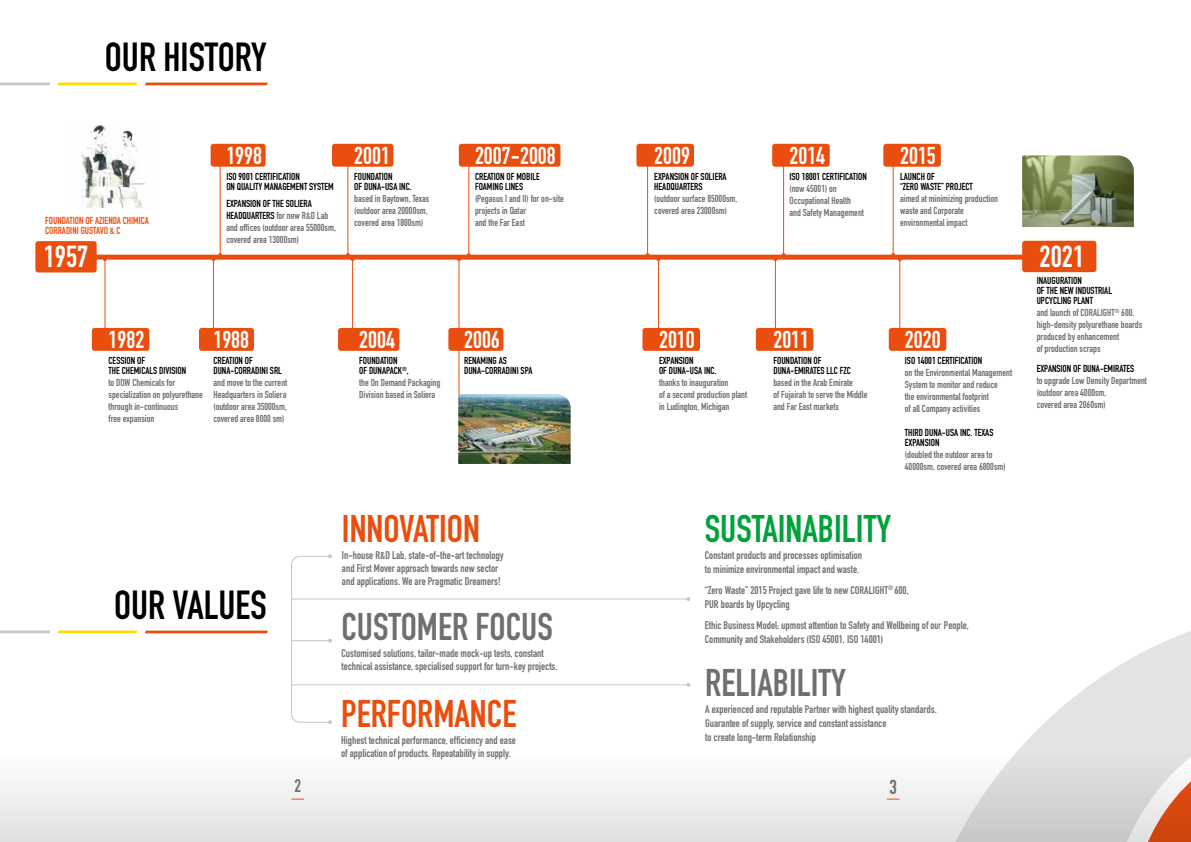
<style>
.page{position:relative;width:1191px;height:842px;background:#fff}
.page>*{position:absolute;margin:0;border:0;box-sizing:border-box;transform-origin:0 0}
.t1{font:700 40px "DIN Condensed";color:#000}
.t2{font:700 38px "DIN Condensed";color:#706f6f}
.t3{font:700 38px "DIN Condensed";color:#e94e0f}
.t4{font:700 38px "DIN Condensed";color:#00a13a}
.t5{font:700 30px "DIN Condensed";color:#fff}
.t6{font:700 24px "DIN Condensed";color:#fff}
.t7{font:700 20px "DIN Condensed";color:#706f6f}
.t8{font:700 18px "DIN Condensed";color:#706f6f}
.t9{font:700 11px/13px "DIN Condensed";color:#706f6f}
.t10{font:700 10px/12px "DIN Condensed";color:#706f6f}
.t11{font:700 10px/10px "DIN Condensed";color:#000}
.t12{font:700 10px/10px "DIN Condensed";color:#e94e0f}
.s1{color:#000}
</style>
<div class="page">
<div style="left:0;top:732px;width:1191px;height:110px;background:linear-gradient(to bottom,#fff,#e2e1e1)"></div>
<img style="left:81px;top:125px;width:64px;height:83px">
<hr style="left:291px;top:598px;width:397px;height:1px;background:#c6c6c6">
<svg style="left:686px;top:597px;width:4px;height:4px"></svg>
<hr style="left:291px;top:684px;width:397px;height:1px;background:#c6c6c6">
<svg style="left:686px;top:683px;width:4px;height:4px"></svg>
<div style="left:35px;top:241px;width:62px;height:31px;background:#e94e0f;border-radius:3px"></div>
<div style="left:1022px;top:241px;width:74px;height:31px;background:#e94e0f;border-radius:3px"></div>
<div style="left:199px;top:328px;width:55px;height:23px;background:#e94e0f;border-radius:3px"></div>
<div style="left:338px;top:328px;width:61px;height:23px;background:#e94e0f;border-radius:3px"></div>
<div style="left:448px;top:328px;width:55px;height:23px;background:#e94e0f;border-radius:3px"></div>
<div style="left:636px;top:144px;width:58px;height:23px;background:#e94e0f;border-radius:3px"></div>
<div style="left:642px;top:328px;width:58px;height:23px;background:#e94e0f;border-radius:3px"></div>
<div style="left:756px;top:328px;width:57px;height:23px;background:#e94e0f;border-radius:3px"></div>
<div style="left:883px;top:144px;width:58px;height:23px;background:#e94e0f;border-radius:3px"></div>
<div style="left:888px;top:328px;width:58px;height:23px;background:#e94e0f;border-radius:3px"></div>
<div style="left:772px;top:144px;width:57px;height:23px;background:#e94e0f;border-radius:3px"></div>
<div style="left:92px;top:328px;width:57px;height:23px;background:#e94e0f;border-radius:3px"></div>
<div style="left:211px;top:144px;width:55px;height:23px;background:#e94e0f;border-radius:3px"></div>
<hr style="left:104px;top:259px;width:1px;height:81px;background:#e94e0f">
<hr style="left:213px;top:259px;width:1px;height:81px;background:#e94e0f">
<hr style="left:352px;top:259px;width:1px;height:86px;background:#e94e0f">
<hr style="left:458px;top:259px;width:1px;height:141px;background:#e94e0f">
<hr style="left:658px;top:259px;width:1px;height:81px;background:#e94e0f">
<hr style="left:775px;top:259px;width:1px;height:82px;background:#e94e0f">
<hr style="left:220px;top:160px;width:1px;height:95px;background:#e94e0f">
<svg style="left:211px;top:253px;width:11px;height:8px"></svg>
<hr style="left:647px;top:152px;width:1px;height:103px;background:#e94e0f">
<hr style="left:783px;top:152px;width:1px;height:103px;background:#e94e0f">
<svg style="left:773px;top:253px;width:12px;height:8px"></svg>
<hr style="left:892px;top:152px;width:1px;height:103px;background:#e94e0f">
<hr style="left:899px;top:259px;width:1px;height:82px;background:#e94e0f">
<svg style="left:891px;top:253px;width:10px;height:8px"></svg>
<div style="left:70px;top:255px;width:972px;height:5px;background:#e94e0f"></div>
<div style="left:332px;top:144px;width:61px;height:23px;background:#e94e0f;border-radius:3px"></div>
<hr style="left:347px;top:147px;width:1px;height:108px;background:#e94e0f">
<svg style="left:346px;top:253px;width:8px;height:8px"></svg>
<div style="left:459px;top:144px;width:101px;height:23px;background:#e94e0f;border-radius:3px"></div>
<hr style="left:468px;top:161px;width:1px;height:94px;background:#e94e0f">
<svg style="left:291px;top:554px;width:41px;height:170px"></svg>
<img style="left:1022px;top:155px;width:111px;height:72px">
<img style="left:458px;top:394px;width:112px;height:70px">
<svg style="left:0;top:83px;width:50px;height:2px"></svg>
<svg style="left:58px;top:83px;width:79px;height:2px"></svg>
<svg style="left:145px;top:83px;width:123px;height:2px"></svg>
<svg style="left:0;top:631px;width:50px;height:2px"></svg>
<svg style="left:58px;top:631px;width:79px;height:2px"></svg>
<svg style="left:145px;top:631px;width:123px;height:2px"></svg>
<svg style="left:939px;top:631px;width:252px;height:211px"></svg>
<svg style="left:1136px;top:728px;width:55px;height:114px;background:#e0beb0"></svg>
<svg style="left:291px;top:799px;width:13px;height:1px"></svg>
<svg style="left:887px;top:799px;width:12px;height:1px"></svg>
<h1 class="t1" style="left:105px;top:30px;width:163px">OUR HISTORY</h1>
<p class="t12" style="left:45px;top:215px;width:105px">FOUNDATION OF AZIENDA CHIMICA<br>CORRADINI GUSTAVO &amp; C</p>
<h3 class="t5" style="left:44px;top:237px;width:46px">1957</h3>
<h3 class="t6" style="left:226px;top:139px;width:37px">1998</h3>
<p class="t11" style="left:226px;top:171px;width:109px">ISO 9001 CERTIFICATION<br>ON QUALITY MANAGEMENT SYSTEM</p>
<p class="t10" style="left:226px;top:197px;width:111px"><span class="s1">EXPANSION OF THE SOLIERA<br>HEADQUARTERS</span> for new R&amp;D Lab and offices (outdoor area 55000sm, covered area 13000sm)</p>
<h3 class="t6" style="left:354px;top:139px;width:37px">2001</h3>
<p class="t11" style="left:354px;top:171px;width:59px">FOUNDATION<br>OF DUNA-USA INC.</p>
<p class="t10" style="left:354px;top:192px;width:77px">based in Baytown, Texas (outdoor area 20000sm, covered area 1800sm)</p>
<h3 class="t6" style="left:475px;top:139px;width:82px">2007-2008</h3>
<p class="t11" style="left:475px;top:171px;width:66px">CREATION OF MOBILE<br>FOAMING LINES</p>
<p class="t10" style="left:475px;top:192px;width:90px">(Pegasus I and II) for on-site projects in Qatar<br>and the Far East</p>
<h3 class="t6" style="left:109px;top:324px;width:37px">1982</h3>
<p class="t11" style="left:109px;top:356px;width:79px">CESSION OF<br>THE CHEMICALS DIVISION</p>
<p class="t10" style="left:109px;top:377px;width:96px">to DOW Chemicals for specialization on polyurethane through in-continuous<br>free expansion</p>
<h3 class="t6" style="left:213px;top:324px;width:37px">1988</h3>
<p class="t11" style="left:213px;top:356px;width:70px">CREATION OF<br>DUNA-CORRADINI SRL</p>
<p class="t10" style="left:213px;top:377px;width:75px;text-align:justify">and move to the current Headquarters in Soliera (outdoor area 35000sm, covered area 8000 sm)</p>
<h3 class="t6" style="left:359px;top:324px;width:37px">2004</h3>
<p class="t11" style="left:359px;top:356px;width:51px">FOUNDATION<br>OF DUNAPACK<sup>®</sup>,</p>
<p class="t10" style="left:359px;top:377px;width:83px">the On Demand Packaging<br>Division based in Soliera</p>
<h3 class="t6" style="left:464px;top:324px;width:37px">2006</h3>
<p class="t11" style="left:464px;top:356px;width:70px">RENAMING AS<br>DUNA-CORRADINI SPA</p>
<h2 class="t3" style="left:342px;top:503px;width:139px">INNOVATION</h2>
<p class="t9" style="left:342px;top:548px;width:163px">In-house R&amp;D Lab, state-of-the-art technology and First Mover approach towards new sector and applications. We are Pragmatic Dreamers!</p>
<h1 class="t1" style="left:114px;top:578px;width:154px">OUR VALUES</h1>
<h2 class="t2" style="left:341px;top:601px;width:213px">CUSTOMER FOCUS</h2>
<p class="t9" style="left:341px;top:646px;width:217px">Customised solutions, tailor-made mock-up tests, constant technical assistance, specialised support for turn-key projects.</p>
<h2 class="t3" style="left:341px;top:688px;width:177px">PERFORMANCE</h2>
<p class="t9" style="left:341px;top:733px;width:176px">Highest technical performance, efficiency and ease of application of products. Repeatability in supply.</p>
<h3 class="t6" style="left:654px;top:139px;width:37px">2009</h3>
<p class="t11" style="left:654px;top:171px;width:74px">EXPANSION OF SOLIERA<br>HEADQUARTERS</p>
<p class="t10" style="left:654px;top:192px;width:85px">(outdoor surface 85000sm, covered area 23000sm)</p>
<h3 class="t6" style="left:789px;top:139px;width:37px">2014</h3>
<p class="t11" style="left:789px;top:171px;width:79px">ISO 18001 CERTIFICATION</p>
<p class="t10" style="left:789px;top:182px;width:76px">(now 45001) on<br>Occupational Health and Safety Management</p>
<h3 class="t6" style="left:900px;top:139px;width:37px">2015</h3>
<p class="t11" style="left:900px;top:171px;width:74px">LAUNCH OF<br>“ZERO WASTE” PROJECT</p>
<p class="t10" style="left:900px;top:192px;width:99px">aimed at minimizing production waste and Corporate environmental impact</p>
<h3 class="t6" style="left:659px;top:324px;width:37px">2010</h3>
<p class="t11" style="left:659px;top:356px;width:59px">EXPANSION<br>OF DUNA-USA INC.</p>
<p class="t10" style="left:659px;top:377px;width:90px">thanks to inauguration<br>of a second production plant in Ludington, Michigan</p>
<h3 class="t6" style="left:773px;top:324px;width:37px">2011</h3>
<p class="t11" style="left:773px;top:356px;width:79px">FOUNDATION OF<br>DUNA-EMIRATES LLC FZC</p>
<p class="t10" style="left:773px;top:377px;width:96px">based in the Arab Emirate<br>of Fujairah to serve the Middle and Far East markets</p>
<h3 class="t6" style="left:905px;top:324px;width:37px">2020</h3>
<p class="t11" style="left:905px;top:356px;width:79px">ISO 14001 CERTIFICATION</p>
<p class="t10" style="left:905px;top:367px;width:109px">on the Environmental Management<br>System to monitor and reduce<br>the environmental footprint<br>of all Company activities</p>
<p class="t11" style="left:905px;top:428px;width:90px">THIRD DUNA-USA INC. TEXAS<br>EXPANSION</p>
<p class="t10" style="left:905px;top:449px;width:102px">(doubled the outdoor area to<br>40000sm, covered area 6800sm)</p>
<h2 class="t4" style="left:705px;top:503px;width:188px">SUSTAINABILITY</h2>
<p class="t9" style="left:705px;top:548px;width:159px;line-height:14px">Constant products and processes optimisation to minimize environmental impact and waste.</p>
<p class="t9" style="left:705px;top:583px;width:205px;line-height:14px">“Zero Waste” 2015 Project gave life to new CORALIGHT<sup>®</sup> 600,<br>PUR boards by Upcycling</p>
<p class="t9" style="left:705px;top:618px;width:266px">Ethic Business Model: upmost attention to Safety and Wellbeing of our People,</p>
<p class="t9" style="left:705px;top:632px;width:180px">Community and Stakeholders (ISO 45001, ISO 14001)</p>
<h2 class="t2" style="left:705px;top:657px;width:142px">RELIABILITY</h2>
<p class="t9" style="left:705px;top:702px;width:233px;line-height:14px">A experienced and reputable Partner with highest quality standards.<br>Guarantee of supply, service and constant assistance<br>to create long-term Relationship</p>
<h3 class="t8" style="left:294px;top:774px;width:8px">2</h3>
<h3 class="t7" style="left:889px;top:773px;width:9px">3</h3>
<h3 class="t5" style="left:1039px;top:236px;width:46px">2021</h3>
<p class="t11" style="left:1036px;top:276px;width:77px">INAUGURATION<br>OF THE NEW INDUSTRIAL<br>UPCYCLING PLANT</p>
<p class="t10" style="left:1036px;top:307px;width:107px">and launch of CORALIGHT<sup>®</sup> 600, high-density polyurethane boards produced by enhancement<br>of production scraps</p>
<p class="t11" style="left:1036px;top:364px;width:99px">EXPANSION OF DUNA-EMIRATES</p>
<p class="t10" style="left:1036px;top:375px;width:112px">to upgrade Low Density Department (outdoor area 4000sm,<br>covered area 2060sm)</p>
</div>
